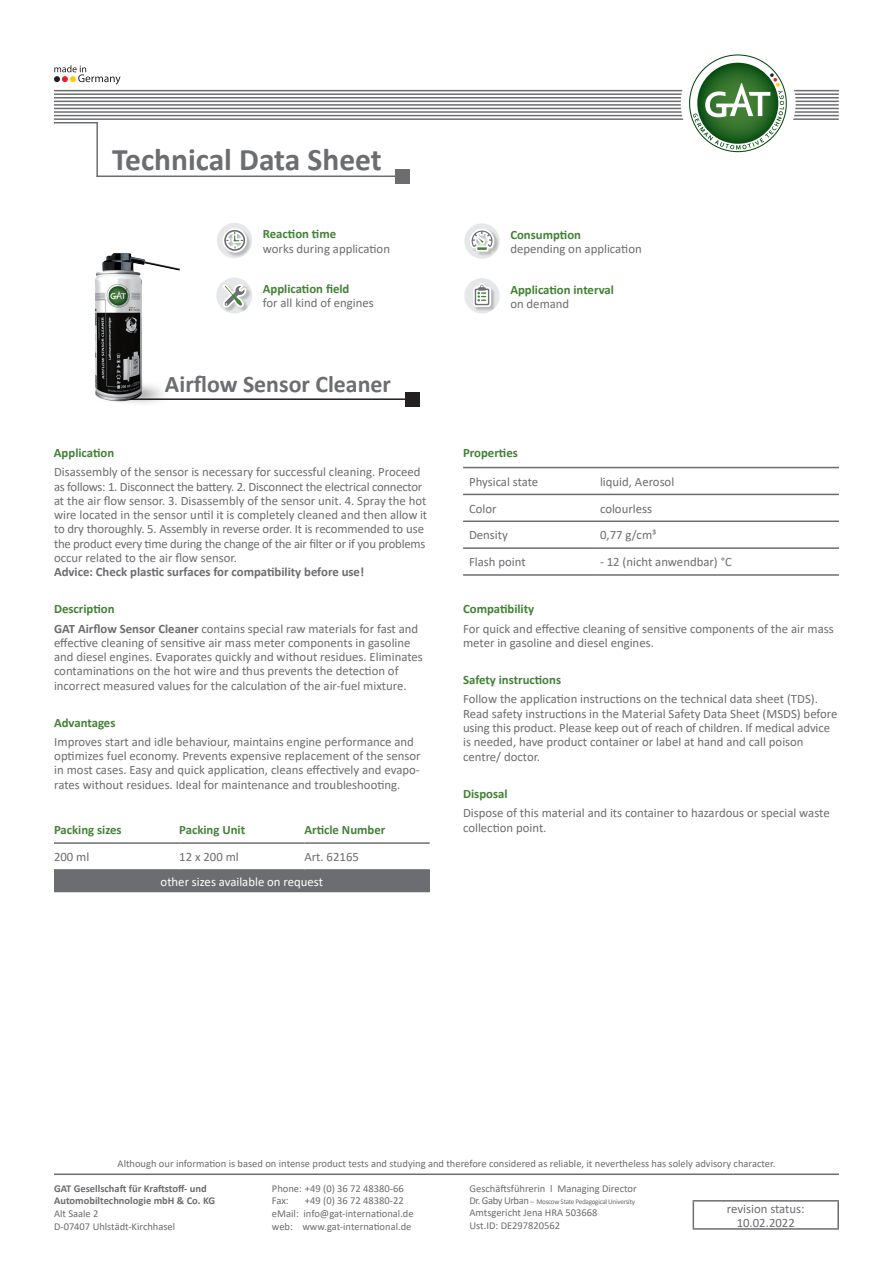
<style>
.page{position:relative;width:893px;height:1263px;background:#fff}
.page>*{position:absolute;margin:0;border:0;box-sizing:border-box;transform-origin:0 0}
.t1{font:700 31.5px "Calibri";color:#6c6d70}
.t2{font:700 23.85px "Calibri";color:#6c6d70}
.t3{font:12.75px/14.2px "Calibri";color:#6c6d70}
.t4{font:700 12.75px "Calibri";color:#438136}
.t5{font:700 12.75px "Calibri";color:#6c6d70}
.t6{font:12.75px "Calibri";color:#fff}
.t7{font:10.5px/12.6px "Calibri";color:#6c6d70}
.t8{font:700 10.5px/12.6px "Calibri";color:#6c6d70}
.t9{font:7.2px "Calibri";letter-spacing:-.04em;color:#6c6d70}
.s1{font-weight:700;color:#438136}
.s2{font-weight:700}
.s3{font-size:10.5px}
</style>
<div class="page">
<hr style="left:54px;top:1173px;width:785px;height:2px;background:#6c6d70">
<svg style="left:54px;top:65px;width:67px;height:20px"></svg>
<hr style="left:54px;top:111px;width:785px;height:2px;background:#6c6d70">
<hr style="left:54px;top:115px;width:785px;height:1px;background:#6c6d70">
<hr style="left:54px;top:118px;width:785px;height:2px;background:#6c6d70">
<hr style="left:54px;top:108px;width:785px;height:1px;background:#6c6d70">
<hr style="left:54px;top:104px;width:785px;height:2px;background:#6c6d70">
<hr style="left:54px;top:101px;width:785px;height:1px;background:#6c6d70">
<hr style="left:54px;top:97px;width:785px;height:2px;background:#6c6d70">
<hr style="left:54px;top:90px;width:785px;height:1px;background:#6c6d70">
<hr style="left:54px;top:93px;width:785px;height:2px;background:#6c6d70">
<div style="left:681px;top:46px;width:115px;height:115px;background:#fff;border-radius:50%"></div>
<svg style="left:689px;top:54px;width:98px;height:98px"></svg>
<hr style="left:96px;top:122px;width:2px;height:55px;background:#6c6d70">
<hr style="left:54px;top:122px;width:44px;height:1px;background:#6c6d70">
<div style="left:54px;top:870px;width:376px;height:21px;background:#6c6d70"></div>
<hr style="left:54px;top:842px;width:125px;height:2px;background:#6c6d70">
<hr style="left:179px;top:842px;width:125px;height:2px;background:#6c6d70">
<hr style="left:304px;top:842px;width:126px;height:2px;background:#6c6d70">
<hr style="left:54px;top:869px;width:125px;height:2px;background:#6c6d70">
<hr style="left:179px;top:869px;width:125px;height:2px;background:#6c6d70">
<hr style="left:304px;top:869px;width:126px;height:2px;background:#6c6d70">
<hr style="left:54px;top:891px;width:125px;height:1px;background:#6c6d70">
<hr style="left:179px;top:891px;width:125px;height:1px;background:#6c6d70">
<hr style="left:304px;top:891px;width:126px;height:1px;background:#6c6d70">
<hr style="left:97px;top:175px;width:306px;height:2px;background:#6c6d70">
<div style="left:395px;top:169px;width:15px;height:14px;background:#6c6d70"></div>
<div style="left:216px;top:277px;width:37px;height:37px;background:#e6e7e9;border-radius:50%"></div>
<div style="left:215px;top:276px;width:38px;height:39px;border:1px solid #fff;border-radius:50%"></div>
<div style="left:223px;top:285px;width:28px;height:27px;background:#231f20;opacity:.23"></div>
<svg style="left:216px;top:222px;width:37px;height:37px"></svg>
<div style="left:216px;top:222px;width:37px;height:37px;border:1px solid #fff;border-radius:50%"></div>
<div style="left:223px;top:229px;width:29px;height:28px;background:#231f20;opacity:.23"></div>
<svg style="left:220px;top:222px;width:29px;height:93px"></svg>
<hr style="left:693px;top:1200px;width:146px;height:1px;background:#6c6d70">
<svg style="left:693px;top:1201px;width:1px;height:27px"></svg>
<hr style="left:837px;top:1201px;width:2px;height:27px;background:#6c6d70">
<hr style="left:693px;top:1228px;width:146px;height:2px;background:#6c6d70">
<svg style="left:463px;top:468px;width:376px;height:28px"></svg>
<hr style="left:463px;top:467px;width:131px;height:1px;background:#6c6d70">
<hr style="left:594px;top:467px;width:245px;height:1px;background:#6c6d70">
<hr style="left:463px;top:494px;width:131px;height:1px;background:#6c6d70">
<hr style="left:594px;top:494px;width:245px;height:1px;background:#6c6d70">
<hr style="left:463px;top:520px;width:131px;height:2px;background:#6c6d70">
<hr style="left:594px;top:520px;width:245px;height:2px;background:#6c6d70">
<hr style="left:463px;top:547px;width:131px;height:2px;background:#6c6d70">
<hr style="left:594px;top:547px;width:245px;height:2px;background:#6c6d70">
<hr style="left:463px;top:574px;width:131px;height:2px;background:#6c6d70">
<hr style="left:594px;top:574px;width:245px;height:2px;background:#6c6d70">
<div style="left:464px;top:223px;width:36px;height:36px;background:#e6e7e9;border-radius:50%"></div>
<div style="left:463px;top:222px;width:38px;height:38px;border:1px solid #fff;border-radius:50%"></div>
<div style="left:471px;top:230px;width:28px;height:26px;background:#231f20;opacity:.23"></div>
<div style="left:473px;top:233px;width:18px;height:22px;background:#fff;opacity:.3"></div>
<div style="left:468px;top:227px;width:27px;height:27px;background:#fff;opacity:.3"></div>
<svg style="left:468px;top:226px;width:29px;height:27px"></svg>
<div style="left:464px;top:277px;width:36px;height:37px;background:#e6e7e9;border-radius:50%"></div>
<div style="left:463px;top:277px;width:38px;height:38px;border:1px solid #fff;border-radius:50%"></div>
<div style="left:474px;top:284px;width:22px;height:27px;background:#231f20;opacity:.23"></div>
<svg style="left:471px;top:281px;width:22px;height:29px"></svg>
<hr style="left:114px;top:398px;width:298px;height:2px;background:#231f20">
<div style="left:405px;top:392px;width:14px;height:14px;background:#231f20"></div>
<img style="left:95px;top:253px;width:97px;height:151px">
<h1 class="t1" style="left:112px;top:137px;width:271px">Technical Data Sheet</h1>
<p class="t4" style="left:263px;top:224px;width:75px">Reaction time</p>
<p class="t3" style="left:263px;top:241px;width:129px">works during application</p>
<p class="t4" style="left:263px;top:280px;width:88px">Application field</p>
<p class="t3" style="left:263px;top:296px;width:112px">for all kind of engines</p>
<h2 class="t2" style="left:165px;top:367px;width:228px">Airflow Sensor Cleaner</h2>
<p class="t4" style="left:54px;top:444px;width:62px">Application</p>
<p class="t3" style="left:54px;top:465px;width:375px">Disassembly of the sensor is necessary for successful cleaning. Proceed as follows: 1. Disconnect the battery. 2. Disconnect the electrical connector at the air flow sensor. 3. Disassembly of the sensor unit. 4. Spray the hot wire located in the sensor until it is completely cleaned and then allow it to dry thoroughly. 5. Assembly in reverse order. It is recommended to use the product every time during the change of the air filter or if you problems occur related to the air flow sensor.</p>
<p class="t5" style="left:54px;top:563px;width:312px">Advice: Check plastic surfaces for compatibility before use!</p>
<p class="t3" style="left:54px;top:599px;width:366px;line-height:19.4px"><span class="s1">Description<br></span><span class="s2">GAT Airflow Sensor Cleaner</span> contains special raw materials for fast and</p>
<p class="t3" style="left:54px;top:635px;width:370px">effective cleaning of sensitive air mass meter components in gasoline and diesel engines. Evaporates quickly and without residues. Eliminates contaminations on the hot wire and thus prevents the detection of incorrect measured values for the calculation of the air-fuel mixture.</p>
<p class="t4" style="left:54px;top:714px;width:63px">Advantages</p>
<p class="t3" style="left:54px;top:734px;width:368px">Improves start and idle behaviour, maintains engine performance and optimizes fuel economy. Prevents expensive replacement of the sensor in most cases. Easy and quick application, cleans effectively and evapo&shy;rates without residues. Ideal for maintenance and troubleshooting.</p>
<p class="t4" style="left:54px;top:821px;width:69px">Packing sizes</p>
<p class="t4" style="left:179px;top:821px;width:67px">Packing Unit</p>
<p class="t4" style="left:304px;top:821px;width:82px">Article Number</p>
<p class="t3" style="left:54px;top:850px;width:37px">200 ml</p>
<p class="t3" style="left:179px;top:850px;width:61px">12 x 200 ml</p>
<p class="t3" style="left:304px;top:850px;width:56px">Art. 62165</p>
<p class="t6" style="left:161px;top:872px;width:164px">other sizes available on request</p>
<p class="t4" style="left:510px;top:225px;width:72px">Consumption</p>
<p class="t3" style="left:510px;top:241px;width:133px">depending on application</p>
<p class="t4" style="left:510px;top:280px;width:105px">Application interval</p>
<p class="t3" style="left:510px;top:296px;width:61px">on demand</p>
<p class="t4" style="left:463px;top:444px;width:56px">Properties</p>
<p class="t3" style="left:469px;top:474px;width:71px">Physical state</p>
<p class="t3" style="left:600px;top:474px;width:76px">liquid, Aerosol</p>
<p class="t3" style="left:469px;top:501px;width:29px">Color</p>
<p class="t3" style="left:600px;top:501px;width:54px">colourless</p>
<p class="t3" style="left:469px;top:528px;width:40px">Density</p>
<p class="t3" style="left:600px;top:528px;width:58px">0,77 g/cm³</p>
<p class="t3" style="left:469px;top:555px;width:58px">Flash point</p>
<p class="t3" style="left:600px;top:555px;width:133px">- 12 (nicht anwendbar) °C</p>
<p class="t4" style="left:463px;top:600px;width:73px">Compatibility</p>
<p class="t3" style="left:463px;top:621px;width:372px">For quick and effective cleaning of sensitive components of the air mass meter in gasoline and diesel engines.</p>
<p class="t4" style="left:463px;top:671px;width:100px">Safety instructions</p>
<p class="t3" style="left:463px;top:692px;width:376px">Follow the application instructions on the technical data sheet (TDS).<br>Read safety instructions in the Material Safety Data Sheet (MSDS) before using this product. Please keep out of reach of children. If medical advice is needed, have product container or label at hand and call poison centre/ doctor.</p>
<p class="t4" style="left:463px;top:784px;width:46px">Disposal</p>
<p class="t3" style="left:463px;top:805px;width:368px">Dispose of this material and its container to hazardous or special waste collection point.</p>
<p class="t7" style="left:118px;top:1157px;width:659px">Although our information is based on intense product tests and studying and therefore considered as reliable, it nevertheless has solely advisory character.</p>
<p class="t8" style="left:54px;top:1182px;width:163px">GAT Gesellschaft für Kraftstoff- und<br>Automobiltechnologie mbH &amp; Co. KG</p>
<p class="t7" style="left:54px;top:1207px;width:123px">Alt Saale 2<br>D-07407 Uhlstädt-Kirchhasel</p>
<p class="t7" style="left:272px;top:1182px;width:133px">Phone: +49 (0) 36 72 48380-66<br>Fax:</p>
<p class="t7" style="left:272px;top:1194px;width:143px;text-indent:33px">+49 (0) 36 72 48380-22 eMail: info@gat-international.de web: www.gat-international.de</p>
<p class="t7" style="left:469px;top:1182px;width:169px">Geschäftsführerin l Managing Director</p>
<p class="t9" style="left:469px;top:1196px;width:167px"><span class="s3">Dr. Gaby Urban</span> – Moscow State Pedagogical University</p>
<p class="t7" style="left:469px;top:1206px;width:130px">Amtsgericht Jena HRA 503668<br>Ust.ID: DE297820562</p>
<p class="t3" style="left:727px;top:1201px;width:79px;text-align:center">revision status:<br>10.02.2022</p>
</div>
